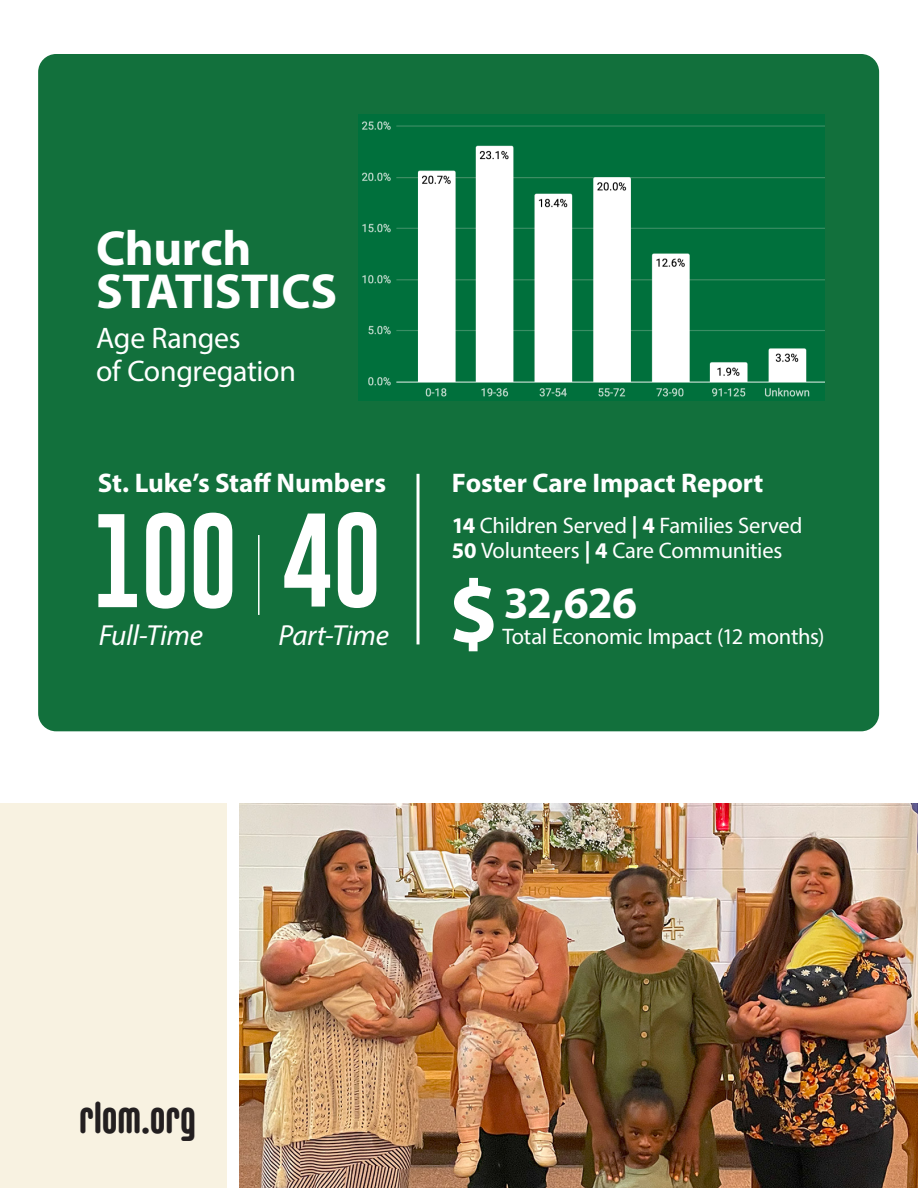
<style>
.page{position:relative;width:918px;height:1188px;background:#fff}
.page>*{position:absolute;margin:0;border:0;box-sizing:border-box;transform-origin:0 0}
.t1{font:97.05px "Gobold";color:#fff}
.t2{font:700 90px "Myriad Pro";color:#fff}
.t3{font:700 49.5px "Myriad Pro";letter-spacing:-.01em;color:#fff}
.t4{font:700 45px "Myriad Pro";color:#fff}
.t5{font:700 42px "Carl Marx";letter-spacing:-.005em;color:#231f20}
.t6{font:29.85px "Myriad Pro";letter-spacing:-.01em;color:#fff}
.t7{font:italic 29.1px "Myriad Pro";letter-spacing:-.01em;color:#fff}
.t8{font:700 27px "Myriad Pro";letter-spacing:-.005em;color:#fff}
.t9{font:22.5px "Myriad Pro";letter-spacing:-.01em;color:#fff}
.s1{font-weight:700}
</style>
<div class="page">
<div style="left:38px;top:54px;width:841px;height:677px;background:#12703c;border-radius:18px"></div>
<div style="left:0;top:759px;width:227px;height:429px;background:#f8f2e1"></div>
<img style="left:240px;top:803px;width:678px;height:385px">
<div style="left:0;top:740px;width:918px;height:62px;background:#fff"></div>
<img style="left:359px;top:115px;width:466px;height:286px">
<hr style="left:417px;top:474px;width:3px;height:170px;background:#fff">
<hr style="left:258px;top:535px;width:2px;height:80px;background:#fff">
<p class="t3" style="left:96px;top:216px;width:157px">Church</p>
<p class="t3" style="left:96px;top:259px;width:242px">STATISTICS</p>
<p class="t6" style="left:96px;top:320px;width:146px">Age Ranges</p>
<p class="t6" style="left:96px;top:353px;width:201px">of Congregation</p>
<p class="t8" style="left:98px;top:465px;width:290px">St. Luke’s Staff Numbers</p>
<p class="t1" style="left:92px;top:499px;width:147px">100</p>
<p class="t7" style="left:99px;top:618px;width:106px">Full-Time</p>
<p class="t1" style="left:282px;top:498px;width:102px">40</p>
<p class="t7" style="left:279px;top:617px;width:112px">Part-Time</p>
<p class="t8" style="left:452px;top:466px;width:313px">Foster Care Impact Report</p>
<p class="t9" style="left:452px;top:511px;width:352px"><span class="s1">14</span> Children Served <span class="s1">| 4</span> Families Served</p>
<p class="t9" style="left:452px;top:537px;width:332px"><span class="s1">50</span> Volunteers <span class="s1">| 4</span> Care Communities</p>
<p class="t2" style="left:448px;top:554px;width:51px">$</p>
<p class="t4" style="left:504px;top:574px;width:135px">32,626</p>
<p class="t9" style="left:502px;top:623px;width:324px">Total Economic Impact (12 months)</p>
<p class="t5" style="left:79px;top:1094px;width:118px">rlom.org</p>
</div>
